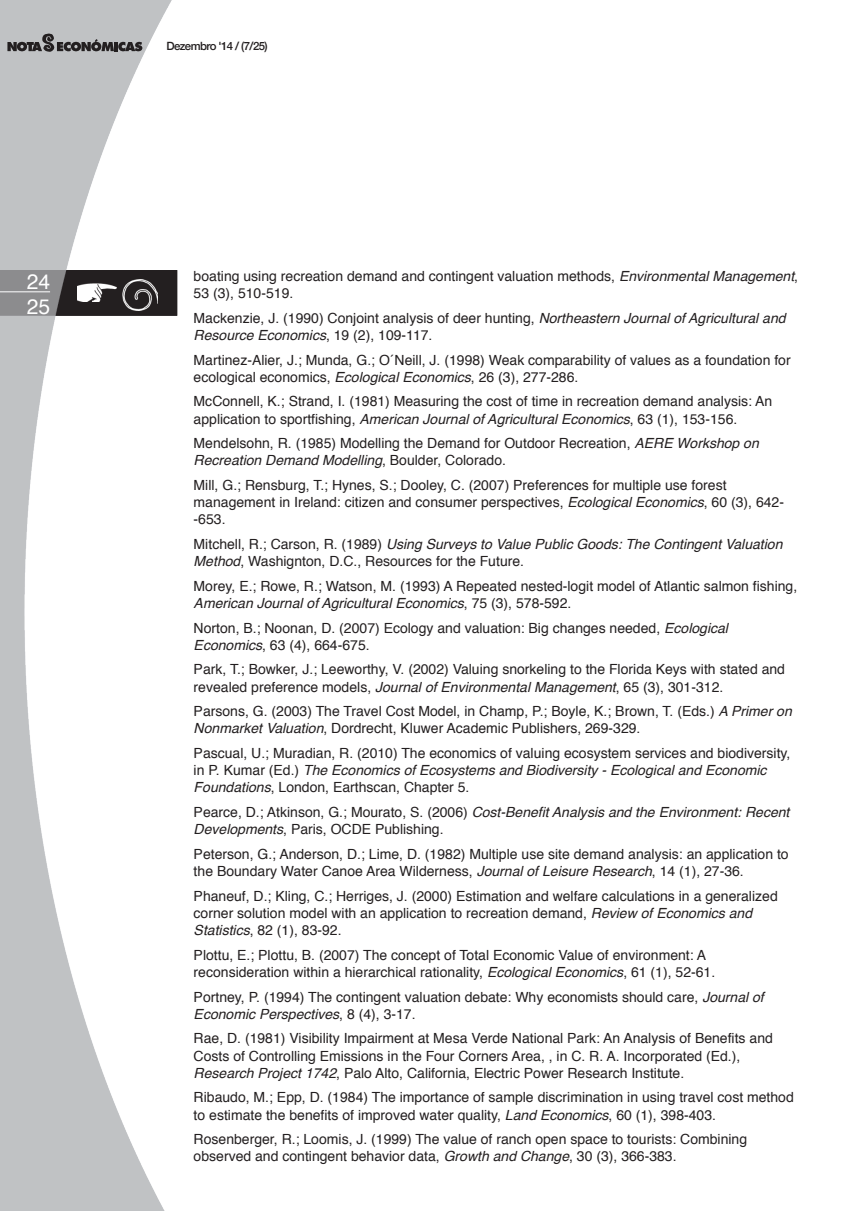
<style>
.page{position:relative;width:864px;height:1211px;background:#fff}
.page>*{position:absolute;margin:0;border:0;box-sizing:border-box;transform-origin:0 0}
.t1{font:21px/25.2px "Helvetica";color:#fff}
.bibliografia{font:14px/17.2px "Helvetica";color:#231f20}
.t2{font:500 11.38px "Helvetica Neue";letter-spacing:-.05em;color:#231f20}
.s1{font-style:italic}
</style>
<div class="page">
<img style="left:0;top:0;width:177px;height:1210px">
<svg style="left:0;top:270px;width:177px;height:45px;background:#5a5758"></svg>
<hr style="left:0;top:291px;width:50px;height:1px;background:#fff">
<svg style="left:8px;top:34px;width:134px;height:18px;background:#808081"></svg>
<p class="t2" style="left:166px;top:37px;width:103px">Dezembro '14 / (7/25)</p>
<h1 class="t1" style="left:27px;top:269px;width:25px">24<br>245</h1>
<p class="bibliografia" style="left:193px;top:268px;width:605px">boating using recreation demand and contingent valuation methods, <span class="s1">Environmental Management</span>,<br>53 (3), 510‑519.</p>
<p class="bibliografia" style="left:193px;top:310px;width:593px">Mackenzie, J. (1990) Conjoint analysis of deer hunting, <span class="s1">Northeastern Journal of Agricultural and<br>Resource Economics</span>, 19 (2), 109‑117.</p>
<p class="bibliografia" style="left:193px;top:351px;width:598px">Martinez‑Alier, J.; Munda, G.; O´Neill, J. (1998) Weak comparability of values as a foundation for ecological economics, <span class="s1">Ecological Economics</span>, 26 (3), 277‑286.</p>
<p class="bibliografia" style="left:193px;top:393px;width:580px">McConnell, K.; Strand, I. (1981) Measuring the cost of time in recreation demand analysis: An application to sportfishing, <span class="s1">American Journal of Agricultural Economics</span>, 63 (1), 153‑156.</p>
<p class="bibliografia" style="left:193px;top:435px;width:566px">Mendelsohn, R. (1985) Modelling the Demand for Outdoor Recreation, <span class="s1">AERE Workshop on<br>Recreation Demand Modelling</span>, Boulder, Colorado.</p>
<p class="bibliografia" style="left:193px;top:477px;width:590px">Mill, G.; Rensburg, T.; Hynes, S.; Dooley, C. (2007) Preferences for multiple use forest management in Ireland: citizen and consumer perspectives, <span class="s1">Ecological Economics</span>, 60 (3), 642- ‑653.</p>
<p class="bibliografia" style="left:193px;top:536px;width:590px">Mitchell, R.; Carson, R. (1989) <span class="s1">Using Surveys to Value Public Goods: The Contingent Valuation<br>Method</span>, Washignton, D.C., Resources for the Future.</p>
<p class="bibliografia" style="left:193px;top:578px;width:605px">Morey, E.; Rowe, R.; Watson, M. (1993) A Repeated nested‑logit model of Atlantic salmon fishing,<br><span class="s1">American Journal of Agricultural Economics</span>, 75 (3), 578‑592.</p>
<p class="bibliografia" style="left:193px;top:619px;width:535px">Norton, B.; Noonan, D. (2007) Ecology and valuation: Big changes needed, <span class="s1">Ecological<br>Economics</span>, 63 (4), 664‑675.</p>
<p class="bibliografia" style="left:193px;top:661px;width:592px">Park, T.; Bowker, J.; Leeworthy, V. (2002) Valuing snorkeling to the Florida Keys with stated and revealed preference models, <span class="s1">Journal of Environmental Management</span>, 65 (3), 301‑312.</p>
<p class="bibliografia" style="left:193px;top:703px;width:599px">Parsons, G. (2003) The Travel Cost Model, in Champ, P.; Boyle, K.; Brown, T. (Eds.) <span class="s1">A Primer on<br>Nonmarket Valuation</span>, Dordrecht, Kluwer Academic Publishers, 269‑329.</p>
<p class="bibliografia" style="left:193px;top:745px;width:598px">Pascual, U.; Muradian, R. (2010) The economics of valuing ecosystem services and biodiversity, in P. Kumar (Ed.) <span class="s1">The Economics of Ecosystems and Biodiversity ‑ Ecological and Economic<br>Foundations</span>, London, Earthscan, Chapter 5.</p>
<p class="bibliografia" style="left:193px;top:804px;width:597px">Pearce, D.; Atkinson, G.; Mourato, S. (2006) <span class="s1">Cost‑Benefit Analysis and the Environment: Recent<br>Developments</span>, Paris, OCDE Publishing.</p>
<p class="bibliografia" style="left:193px;top:845px;width:596px">Peterson, G.; Anderson, D.; Lime, D. (1982) Multiple use site demand analysis: an application to the Boundary Water Canoe Area Wilderness, <span class="s1">Journal of Leisure Research</span>, 14 (1), 27‑36.</p>
<p class="bibliografia" style="left:193px;top:887px;width:585px">Phaneuf, D.; Kling, C.; Herriges, J. (2000) Estimation and welfare calculations in a generalized corner solution model with an application to recreation demand, <span class="s1">Review of Economics and<br>Statistics</span>, 82 (1), 83‑92.</p>
<p class="bibliografia" style="left:193px;top:946px;width:523px">Plottu, E.; Plottu, B. (2007) The concept of Total Economic Value of environment: A reconsideration within a hierarchical rationality, <span class="s1">Ecological Economics</span>, 61 (1), 52‑61.</p>
<p class="bibliografia" style="left:193px;top:988px;width:571px">Portney, P. (1994) The contingent valuation debate: Why economists should care, <span class="s1">Journal of<br>Economic Perspectives</span>, 8 (4), 3‑17.</p>
<p class="bibliografia" style="left:193px;top:1030px;width:580px">Rae, D. (1981) Visibility Impairment at Mesa Verde National Park: An Analysis of Benefits and<br>Costs of Controlling Emissions in the Four Corners Area, , in C. R. A. Incorporated (Ed.),<br><span class="s1">Research Project 1742</span>, Palo Alto, California, Electric Power Research Institute.</p>
<p class="bibliografia" style="left:193px;top:1089px;width:601px">Ribaudo, M.; Epp, D. (1984) The importance of sample discrimination in using travel cost method to estimate the benefits of improved water quality, <span class="s1">Land Economics</span>, 60 (1), 398‑403.</p>
<p class="bibliografia" style="left:193px;top:1131px;width:555px">Rosenberger, R.; Loomis, J. (1999) The value of ranch open space to tourists: Combining observed and contingent behavior data, <span class="s1">Growth and Change</span>, 30 (3), 366‑383.</p>
</div>
